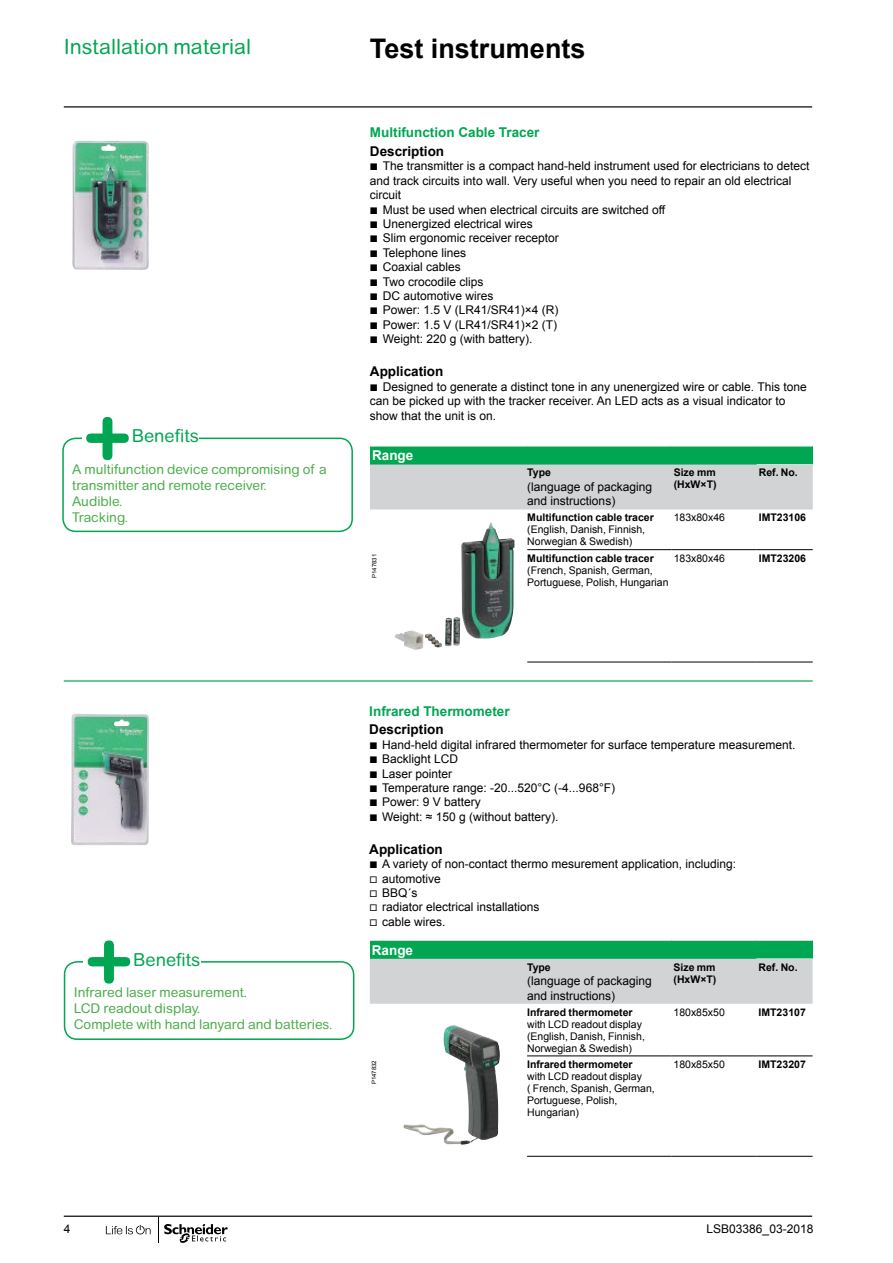
<style>
.page{position:relative;width:893px;height:1263px;background:#fff}
.page>*{position:absolute;margin:0;border:0;box-sizing:border-box;transform-origin:0 0}
.t1{font:700 27px "Arial";color:#000}
.t2{font:21px "Arial Rounded MT Pro";color:#00a651}
.t3{font:18px "Arial Rounded MT Pro";color:#00a651}
.t4{font:13.5px/16.2px "Arial Rounded MT Pro";color:#4aad48}
.t5{font:700 13.5px "Arial";color:#000}
.t6{font:700 13.5px "Arial";color:#00a651}
.t7{font:700 13.5px "Arial";color:#fff}
.t8{font:12px/14.4px "Arial";color:#000}
.t9{font:10.5px/12px "Arial";color:#000}
.t10{font:700 10.5px/12px "Arial";color:#000}
.t11{font:6px "Arial";color:#000}
.s1{font-family:"Graph Schneider"}
</style>
<div class="page">
<hr style="left:64px;top:1215px;width:748px;height:2px;background:#000">
<hr style="left:64px;top:106px;width:748px;height:1px;background:#000">
<svg style="left:106px;top:1225px;width:45px;height:9px"></svg>
<svg style="left:158px;top:1217px;width:70px;height:26px"></svg>
<hr style="left:64px;top:680px;width:749px;height:2px;background:#00a651">
<div style="left:370px;top:446px;width:443px;height:18px;background:#00a651"></div>
<div style="left:370px;top:464px;width:443px;height:45px;background:#d1d3d4"></div>
<svg style="left:370px;top:446px;width:13px;height:1px"></svg>
<hr style="left:383px;top:446px;width:144px;height:1px;background:#cce7d3">
<hr style="left:527px;top:446px;width:145px;height:1px;background:#cce7d3">
<hr style="left:672px;top:446px;width:85px;height:1px;background:#cce7d3">
<hr style="left:757px;top:446px;width:56px;height:1px;background:#cce7d3">
<hr style="left:757px;top:464px;width:56px;height:1px;background:#cce7d3">
<hr style="left:527px;top:549px;width:145px;height:1px;background:#000">
<hr style="left:672px;top:549px;width:85px;height:1px;background:#000">
<hr style="left:757px;top:549px;width:56px;height:1px;background:#000">
<hr style="left:527px;top:662px;width:145px;height:1px;background:#000">
<hr style="left:672px;top:662px;width:85px;height:1px;background:#000">
<hr style="left:757px;top:662px;width:56px;height:1px;background:#000">
<img style="left:395px;top:523px;width:119px;height:127px">
<div style="left:62px;top:438px;width:291px;height:94px;border:2px solid #00a651;border-radius:13px"></div>
<div style="left:82px;top:417px;width:49px;height:44px;background:#fff"></div>
<svg style="left:86px;top:417px;width:43px;height:43px"></svg>
<div style="left:131px;top:429px;width:68px;height:17px;background:#fff"></div>
<div style="left:370px;top:940px;width:443px;height:19px;background:#00a651"></div>
<div style="left:370px;top:959px;width:443px;height:45px;background:#d1d3d4"></div>
<svg style="left:370px;top:940px;width:12px;height:1px"></svg>
<hr style="left:382px;top:940px;width:145px;height:1px;background:#cce7d3">
<hr style="left:527px;top:940px;width:144px;height:1px;background:#cce7d3">
<hr style="left:671px;top:940px;width:85px;height:1px;background:#cce7d3">
<hr style="left:756px;top:940px;width:57px;height:1px;background:#cce7d3">
<hr style="left:756px;top:958px;width:57px;height:1px;background:#cce7d3">
<hr style="left:527px;top:1056px;width:144px;height:1px;background:#000">
<hr style="left:671px;top:1056px;width:85px;height:1px;background:#000">
<hr style="left:756px;top:1056px;width:57px;height:1px;background:#000">
<hr style="left:527px;top:1156px;width:144px;height:1px;background:#000">
<hr style="left:671px;top:1156px;width:85px;height:1px;background:#000">
<hr style="left:756px;top:1156px;width:57px;height:1px;background:#000">
<img style="left:403px;top:1025px;width:97px;height:119px">
<div style="left:64px;top:961px;width:290px;height:79px;border:2px solid #00a651;border-radius:13px"></div>
<div style="left:83px;top:940px;width:50px;height:44px;background:#fff"></div>
<svg style="left:88px;top:940px;width:42px;height:43px"></svg>
<div style="left:133px;top:952px;width:68px;height:17px;background:#fff"></div>
<img style="left:72px;top:140px;width:77px;height:130px">
<img style="left:71px;top:714px;width:78px;height:132px">
<h2 class="t2" style="left:64px;top:34px;width:189px">Installation material</h2>
<h1 class="t1" style="left:370px;top:30px;width:217px">Test instruments</h1>
<h3 class="t3" style="left:132px;top:425px;width:69px">Benefits</h3>
<p class="t4" style="left:72px;top:461px;width:256px">A multifunction device compromising of a transmitter and remote receiver.<br>Audible.<br>Tracking.</p>
<p class="t6" style="left:370px;top:124px;width:171px">Multifunction Cable Tracer</p>
<p class="t5" style="left:370px;top:142px;width:76px">Description</p>
<p class="t8" style="left:370px;top:159px;width:441px"><span class="s1">b</span> The transmitter is a compact hand-held instrument used for electricians to detect and track circuits into wall. Very useful when you need to repair an old electrical circuit<br><span class="s1">b</span> Must be used when electrical circuits are switched off<br><span class="s1">b</span> Unenergized electrical wires<br><span class="s1">b</span> Slim ergonomic receiver receptor<br><span class="s1">b</span> Telephone lines<br><span class="s1">b</span> Coaxial cables<br><span class="s1">b</span> Two crocodile clips<br><span class="s1">b</span> DC automotive wires<br><span class="s1">b</span> Power: 1.5 V (LR41/SR41)×4 (R)<br><span class="s1">b</span> Power: 1.5 V (LR41/SR41)×2 (T)<br><span class="s1">b</span> Weight: 220 g (with battery).</p>
<p class="t5" style="left:370px;top:363px;width:75px">Application</p>
<p class="t8" style="left:370px;top:379px;width:438px"><span class="s1">b</span> Designed to generate a distinct tone in any unenergized wire or cable. This tone can be picked up with the tracker receiver. An LED acts as a visual indicator to show that the unit is on.</p>
<p class="t7" style="left:372px;top:446px;width:43px">Range</p>
<p class="t10" style="left:527px;top:467px;width:25px">Type</p>
<p class="t8" style="left:527px;top:480px;width:126px">(language of packaging and instructions)</p>
<p class="t10" style="left:527px;top:512px;width:128px">Multifunction cable tracer</p>
<p class="t9" style="left:527px;top:524px;width:119px">(English, Danish, Finnish,<br>Norwegian &amp; Swedish)</p>
<p class="t10" style="left:674px;top:467px;width:44px">Size mm (HxW×T)</p>
<p class="t10" style="left:759px;top:467px;width:41px">Ref. No.</p>
<p class="t9" style="left:674px;top:512px;width:53px">183x80x46</p>
<p class="t10" style="left:759px;top:512px;width:49px">IMT23106</p>
<p class="t11" style="left:370px;top:578px;width:26px;rotate:-90deg">P147831</p>
<p class="t10" style="left:527px;top:552px;width:128px">Multifunction cable tracer</p>
<p class="t9" style="left:674px;top:552px;width:53px">183x80x46</p>
<p class="t10" style="left:759px;top:552px;width:49px">IMT23206</p>
<p class="t9" style="left:527px;top:564px;width:143px">(French, Spanish, German,<br>Portuguese, Polish, Hungarian</p>
<h3 class="t3" style="left:133px;top:949px;width:69px">Benefits</h3>
<p class="t4" style="left:74px;top:984px;width:260px">Infrared laser measurement.<br>LCD readout display.<br>Complete with hand lanyard and batteries.</p>
<p class="t6" style="left:369px;top:702px;width:142px">Infrared Thermometer</p>
<p class="t5" style="left:369px;top:721px;width:76px">Description</p>
<p class="t8" style="left:369px;top:737px;width:428px"><span class="s1">b</span> Hand-held digital infrared thermometer for surface temperature measurement. <span class="s1">b</span> Backlight LCD<br><span class="s1">b</span> Laser pointer<br><span class="s1">b</span> Temperature range: -20...520°C (-4...968°F)<br><span class="s1">b</span> Power: 9 V battery<br><span class="s1">b</span> Weight: ≈ 150 g (without battery).</p>
<p class="t5" style="left:369px;top:840px;width:75px">Application</p>
<p class="t8" style="left:369px;top:857px;width:368px"><span class="s1">b</span> A variety of non-contact thermo mesurement application, including: <span class="s1">v</span> automotive<br><span class="s1">v</span> BBQ´s<br><span class="s1">v</span> radiator electrical installations<br><span class="s1">v</span> cable wires.</p>
<p class="t7" style="left:372px;top:941px;width:43px">Range</p>
<p class="t10" style="left:527px;top:961px;width:25px">Type</p>
<p class="t8" style="left:527px;top:974px;width:126px">(language of packaging and instructions)</p>
<p class="t10" style="left:527px;top:1006px;width:107px">Infrared thermometer</p>
<p class="t9" style="left:527px;top:1018px;width:119px">with LCD readout display (English, Danish, Finnish,<br>Norwegian &amp; Swedish)</p>
<p class="t11" style="left:370px;top:1084px;width:26px;rotate:-90deg">P147832</p>
<p class="t10" style="left:527px;top:1058px;width:107px">Infrared thermometer</p>
<p class="t9" style="left:527px;top:1070px;width:129px">with LCD readout display<br>( French, Spanish, German,<br>Portuguese, Polish,<br>Hungarian)</p>
<p class="t10" style="left:673px;top:961px;width:44px">Size mm (HxW×T)</p>
<p class="t10" style="left:759px;top:961px;width:41px">Ref. No.</p>
<p class="t9" style="left:673px;top:1006px;width:53px">180x85x50</p>
<p class="t10" style="left:759px;top:1006px;width:49px">IMT23107</p>
<p class="t9" style="left:673px;top:1058px;width:53px">180x85x50</p>
<p class="t10" style="left:759px;top:1058px;width:49px">IMT23207</p>
<p class="t8" style="left:64px;top:1222px;width:8px">4</p>
<p class="t8" style="left:707px;top:1221px;width:108px">LSB03386_03-2018</p>
</div>
